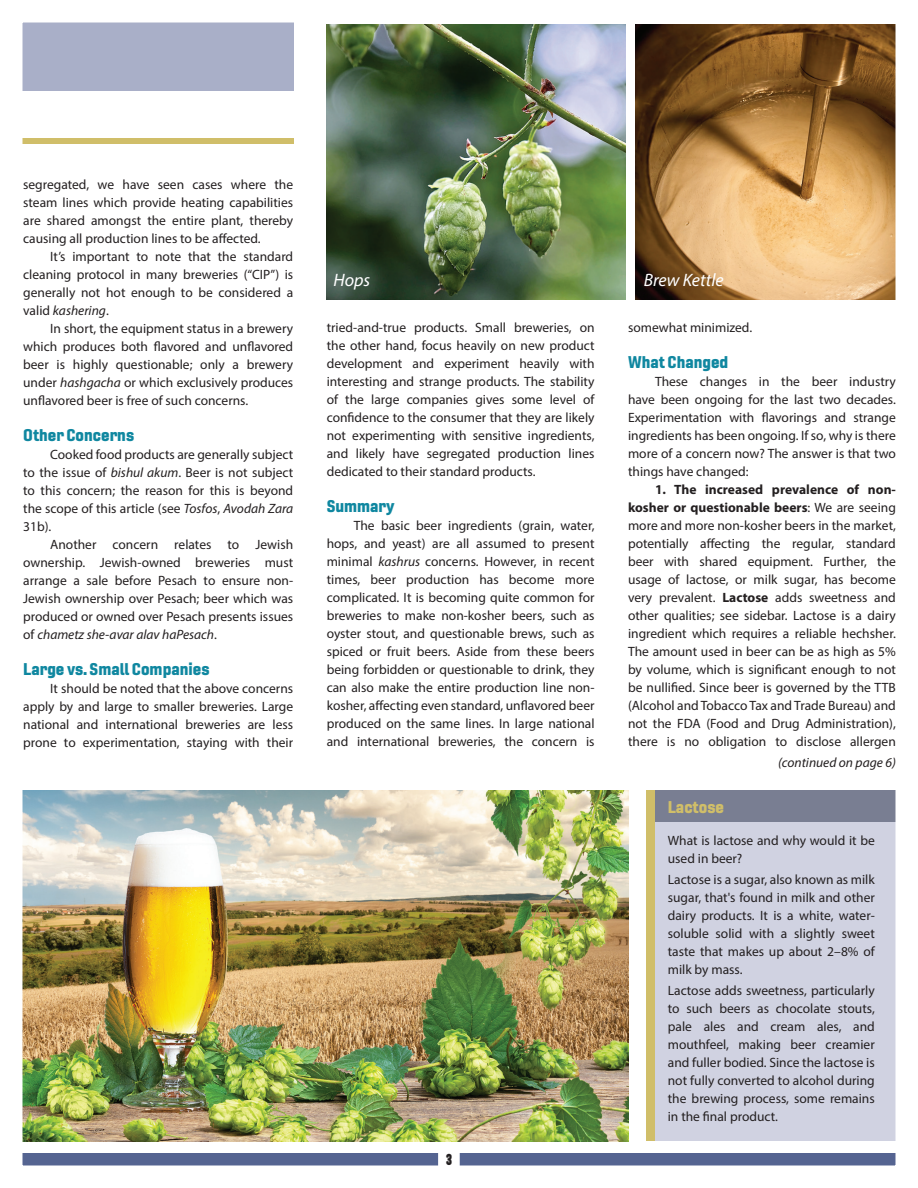
<style>
.page{position:relative;width:918px;height:1188px;background:#fff}
.page>*{position:absolute;margin:0;border:0;box-sizing:border-box;transform-origin:0 0}
.t1{font:italic 18px "Myriad Pro";color:#fff}
.Normal_wrd_17{font:16.5px "Gineso Nor Bla";color:#0f87a0}
.t2{font:16.5px "Gineso Nor Bla";color:#d0be69}
.Normal_wrd_17-2{font:13.5px/18px "Myriad Pro";color:#231f20;text-align:justify}
.Normal_wrd_1{font:italic 13.5px "Myriad Pro";color:#231f20}
.Normal_wrd_14{font:800 13.5px "Aptly";color:#231f20}
.s1{font-style:italic}
.s2{font-weight:700}
</style>
<div class="page">
<div style="left:0;top:10px;width:293px;height:81px;background:#a9afc8"></div>
<div style="left:0;top:1154px;width:918px;height:32px;background:#556491"></div>
<img style="left:327px;top:25px;width:299px;height:274px">
<div style="left:0;top:138px;width:293px;height:6px;background:#d0be69"></div>
<div style="left:655px;top:817px;width:259px;height:324px;background:#d0d2e1"></div>
<div style="left:646px;top:791px;width:268px;height:31px;background:#797e92"></div>
<img style="left:636px;top:25px;width:259px;height:274px">
<img style="left:23px;top:791px;width:605px;height:350px">
<div style="left:646px;top:791px;width:9px;height:350px;background:#d0be69"></div>
<div style="left:0;top:0;width:918px;height:1188px;border:22px solid #fff"></div>
<div style="left:438px;top:1148px;width:22px;height:24px;background:#fff;border:2px solid #fff"></div>
<p class="Normal_wrd_17-2" style="left:23px;top:176px;width:272px">segregated, we have seen cases where the steam lines which provide heating capabilities are shared amongst the entire plant, thereby causing all production lines to be affected.</p>
<p class="Normal_wrd_17-2" style="left:23px;top:248px;width:272px;text-indent:27px">It’s important to note that the standard cleaning protocol in many breweries (“CIP”) is generally not hot enough to be considered a valid <span class="s1">kashering</span>.</p>
<p class="Normal_wrd_17-2" style="left:23px;top:320px;width:272px;text-indent:27px">In short, the equipment status in a brewery which produces both flavored and unflavored beer is highly questionable; only a brewery under <span class="s1">hashgacha</span> or which exclusively produces unflavored beer is free of such concerns.</p>
<p class="Normal_wrd_17" style="left:23px;top:425px;width:112px">Other Concerns</p>
<p class="Normal_wrd_17-2" style="left:23px;top:446px;width:272px;text-indent:27px">Cooked food products are generally subject to the issue of <span class="s1">bishul akum</span>. Beer is not subject to this concern; the reason for this is beyond the scope of this article (see <span class="s1">Tosfos</span>, <span class="s1">Avodah Zara </span>31b).</p>
<p class="Normal_wrd_17-2" style="left:23px;top:536px;width:272px;text-indent:27px">Another concern relates to Jewish ownership. Jewish-owned breweries must arrange a sale before Pesach to ensure non-Jewish ownership over Pesach; beer which was produced or owned over Pesach presents issues of <span class="s1">chametz she-avar alav haPesach</span>.</p>
<p class="Normal_wrd_17" style="left:23px;top:659px;width:188px">Large vs. Small Companies</p>
<p class="Normal_wrd_17-2" style="left:23px;top:680px;width:272px;text-indent:27px">It should be noted that the above concerns apply by and large to smaller breweries. Large national and international breweries are less prone to experimentation, staying with their</p>
<p class="t1" style="left:333px;top:269px;width:38px">Hops</p>
<p class="t1" style="left:644px;top:269px;width:81px">Brew Kettle</p>
<p class="Normal_wrd_17-2" style="left:327px;top:318px;width:269px">tried-and-true products. Small breweries, on the other hand, focus heavily on new product development and experiment heavily with interesting and strange products. The stability of the large companies gives some level of confidence to the consumer that they are likely not experimenting with sensitive ingredients, and likely have segregated production lines dedicated to their standard products.</p>
<p class="Normal_wrd_17" style="left:327px;top:495px;width:69px">Summary</p>
<p class="Normal_wrd_17-2" style="left:327px;top:516px;width:269px;text-indent:27px">The basic beer ingredients (grain, water, hops, and yeast) are all assumed to present minimal <span class="s1">kashrus</span> concerns. However, in recent times, beer production has become more complicated. It is becoming quite common for breweries to make non-kosher beers, such as oyster stout, and questionable brews, such as spiced or fruit beers. Aside from these beers being forbidden or questionable to drink, they can also make the entire production line non&shy;kosher, affecting even standard, unflavored beer produced on the same lines. In large national and international breweries, the concern is</p>
<p class="Normal_wrd_14" style="left:446px;top:1151px;width:7px">3</p>
<p class="Normal_wrd_17-2" style="left:628px;top:318px;width:126px">somewhat minimized.</p>
<p class="Normal_wrd_17" style="left:628px;top:351px;width:102px">What Changed</p>
<p class="Normal_wrd_17-2" style="left:628px;top:372px;width:269px;text-indent:27px">These changes in the beer industry have been ongoing for the last two decades.<br>Experimentation with flavorings and strange ingredients has been ongoing. If so, why is there more of a concern now? The answer is that two things have changed:</p>
<p class="Normal_wrd_17-2" style="left:628px;top:480px;width:269px;text-indent:27px"><span class="s2">1. The increased prevalence of non&shy;kosher or questionable beers</span>: We are seeing more and more non-kosher beers in the market, potentially affecting the regular, standard beer with shared equipment. Further, the usage of lactose, or milk sugar, has become very prevalent. <span class="s2">Lactose</span> adds sweetness and other qualities; see sidebar. Lactose is a dairy ingredient which requires a reliable hechsher.<br>The amount used in beer can be as high as 5% by volume, which is significant enough to not be nullified. Since beer is governed by the TTB (Alcohol and Tobacco Tax and Trade Bureau) and not the FDA (Food and Drug Administration), there is no obligation to disclose allergen</p>
<p class="Normal_wrd_1" style="left:778px;top:754px;width:119px">(continued on page 6)</p>
<p class="t2" style="left:668px;top:797px;width:58px">Lactose</p>
<p class="Normal_wrd_17-2" style="left:668px;top:831px;width:209px">What is lactose and why would it be used in beer?</p>
<p class="Normal_wrd_17-2" style="left:668px;top:870px;width:209px">Lactose is a sugar, also known as milk sugar, that's found in milk and other dairy products. It is a white, water&shy;soluble solid with a slightly sweet taste that makes up about 2–8% of milk by mass.</p>
<p class="Normal_wrd_17-2" style="left:668px;top:982px;width:209px">Lactose adds sweetness, particularly to such beers as chocolate stouts, pale ales and cream ales, and mouthfeel, making beer creamier and fuller bodied. Since the lactose is not fully converted to alcohol during the brewing process, some remains in the final product.</p>
</div>
